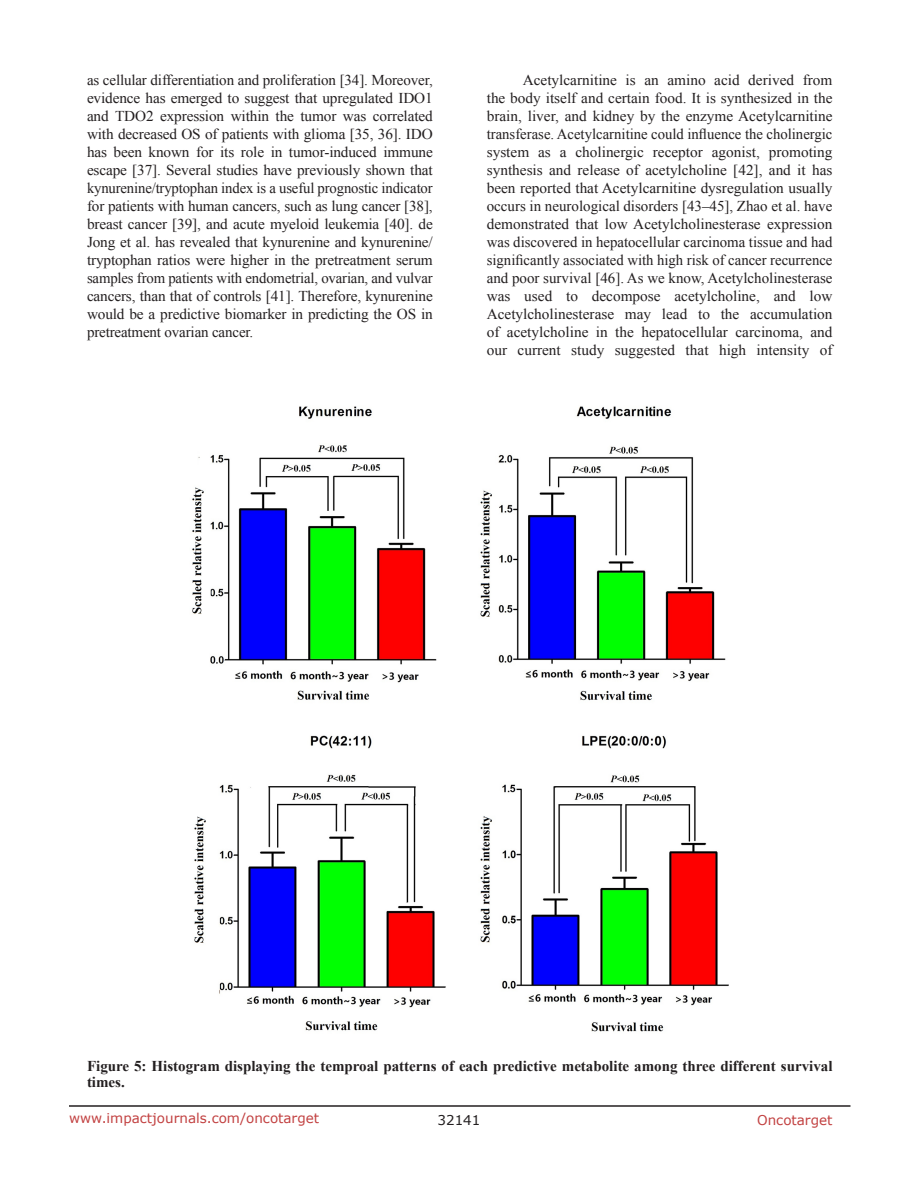
<style>
.page{position:relative;width:918px;height:1188px;background:#fff}
.page>*{position:absolute;margin:0;border:0;box-sizing:border-box;transform-origin:0 0}
.BodyText{font:15px/18px "Times New Roman";letter-spacing:-.005em;color:#231f20;text-align:justify}
.figuretext{font:700 15px/16.2px "Times New Roman";color:#231f20}
.t1{font:13.5px "Verdana";color:#c24141}
.t2{font:13.5px "Verdana";color:#231f20}
</style>
<div class="page">
<hr style="left:69px;top:1105px;width:781px;height:2px;background:#231f20">
<img style="left:192px;top:406px;width:537px;height:626px">
<p class="BodyText" style="left:87px;top:71px;width:347px">as cellular differentiation and proliferation [34]. Moreover, evidence has emerged to suggest that upregulated IDO1 and TDO2 expression within the tumor was correlated with decreased OS of patients with glioma [35, 36]. IDO has been known for its role in tumor-induced immune escape [37]. Several studies have previously shown that kynurenine/tryptophan index is a useful prognostic indicator for patients with human cancers, such as lung cancer [38], breast cancer [39], and acute myeloid leukemia [40]. de Jong et al. has revealed that kynurenine and kynurenine/ tryptophan ratios were higher in the pretreatment serum samples from patients with endometrial, ovarian, and vulvar cancers, than that of controls [41]. Therefore, kynurenine would be a predictive biomarker in predicting the OS in pretreatment ovarian cancer.</p>
<p class="BodyText" style="left:487px;top:71px;width:347px;text-indent:36px">Acetylcarnitine is an amino acid derived from the body itself and certain food. It is synthesized in the brain, liver, and kidney by the enzyme Acetylcarnitine transferase. Acetylcarnitine could influence the cholinergic system as a cholinergic receptor agonist, promoting synthesis and release of acetylcholine [42], and it has been reported that Acetylcarnitine dysregulation usually occurs in neurological disorders [43–45], Zhao et al. have demonstrated that low Acetylcholinesterase expression was discovered in hepatocellular carcinoma tissue and had significantly associated with high risk of cancer recurrence and poor survival [46]. As we know, Acetylcholinesterase was used to decompose acetylcholine, and low Acetylcholinesterase may lead to the accumulation of acetylcholine in the hepatocellular carcinoma, and our current study suggested that high intensity of</p>
<p class="figuretext" style="left:87px;top:1057px;width:747px">Figure 5: Histogram displaying the temproal patterns of each predictive metabolite among three different survival times.</p>
<p class="t1" style="left:69px;top:1109px;width:252px">www.impactjournals.com/oncotarget</p>
<p class="t2" style="left:438px;top:1111px;width:44px">32141</p>
<p class="t1" style="left:757px;top:1111px;width:77px">Oncotarget</p>
</div>
